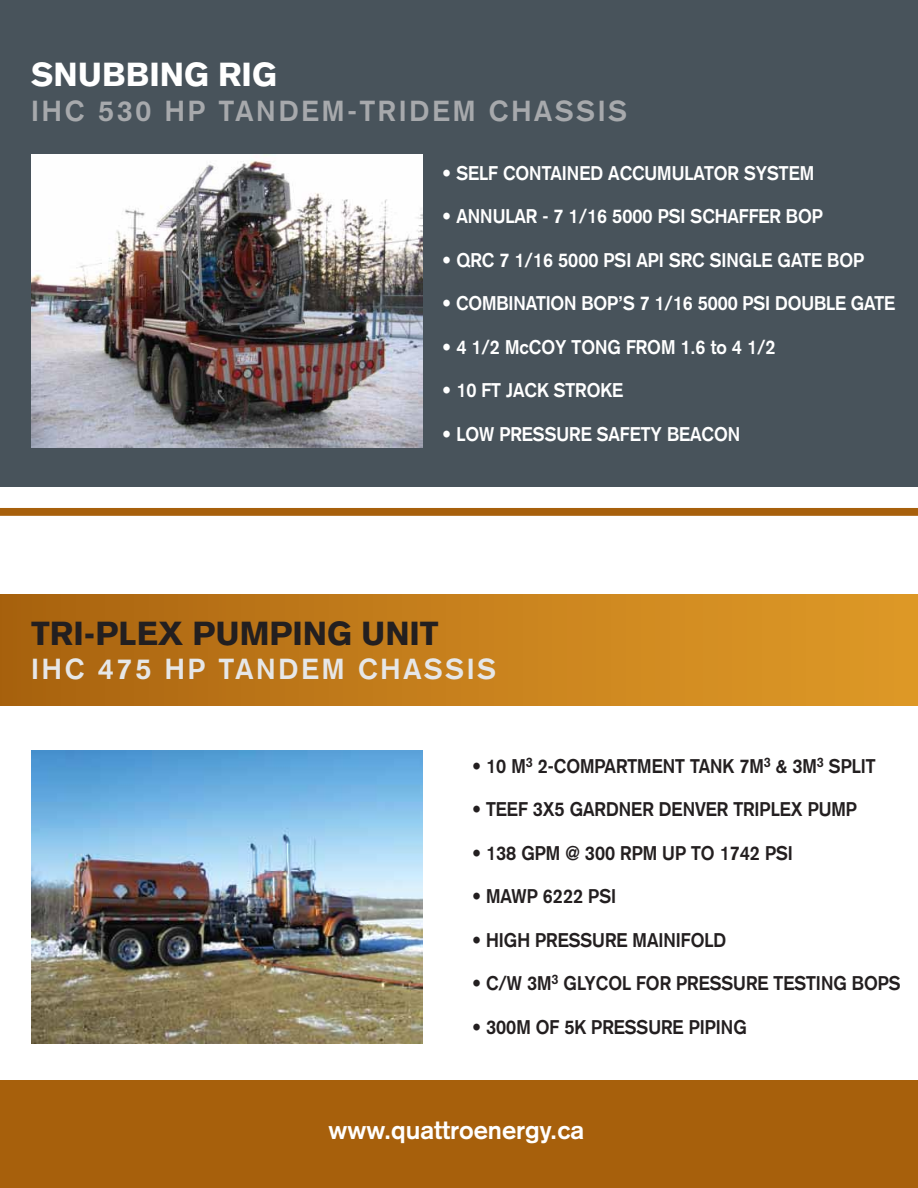
<style>
.page{position:relative;width:918px;height:1188px;background:#fff}
.page>*{position:absolute;margin:0;border:0;box-sizing:border-box;transform-origin:0 0}
.t1{font:900 32.7px "Akzidenz Grotesk";color:#231f20}
.t2{font:900 32.7px "Akzidenz Grotesk";color:#fff}
.t3{font:700 28.5px "Akzidenz Grotesk";letter-spacing:.1em;color:#a7a9ac}
.t4{font:700 28.5px "Akzidenz Grotesk";letter-spacing:.1em;color:#e6e7e8}
.t5{font:700 25.5px "Akzidenz Grotesk";color:#fff}
.t6{font:700 19.5px "Akzidenz Grotesk";color:#fff;scale:.93 1}
.t7{font:700 19.5px "Akzidenz Grotesk";color:#231f20;scale:.93 1}
</style>
<div class="page">
<div style="left:0;top:1080px;width:918px;height:108px;background:#a7600c"></div>
<div style="left:0;top:0;width:918px;height:486px;background:#48535b"></div>
<img style="left:31px;top:154px;width:392px;height:294px">
<div style="left:0;top:508px;width:918px;height:8px;background:#a7600c"></div>
<div style="left:0;top:594px;width:918px;height:111px;background:linear-gradient(to right,#aa6310,#e19b28)"></div>
<img style="left:31px;top:750px;width:392px;height:294px">
<h1 class="t2" style="left:31px;top:55px;width:247px">SNUBBING RIG</h1>
<h2 class="t3" style="left:31px;top:94px;width:597px">IHC 530 HP TANDEM-TRIDEM CHASSIS</h2>
<p class="t6" style="left:442px;top:161px;width:401px">• SELF CONTAINED ACCUMULATOR SYSTEM</p>
<p class="t6" style="left:442px;top:205px;width:411px">• ANNULAR - 7 1/16 5000 PSI SCHAFFER BOP</p>
<p class="t6" style="left:442px;top:248px;width:455px">• QRC 7 1/16 5000 PSI API SRC SINGLE GATE BOP</p>
<p class="t6" style="left:442px;top:292px;width:489px">• COMBINATION BOP’S 7 1/16 5000 PSI DOUBLE GATE</p>
<p class="t6" style="left:442px;top:335px;width:360px">• 4 1/2 McCOY TONG FROM 1.6 to 4 1/2</p>
<p class="t6" style="left:442px;top:379px;width:196px">• 10 FT JACK STROKE</p>
<p class="t6" style="left:442px;top:422px;width:322px">• LOW PRESSURE SAFETY BEACON</p>
<h1 class="t1" style="left:31px;top:614px;width:409px">TRI-PLEX PUMPING UNIT</h1>
<h2 class="t4" style="left:31px;top:652px;width:466px">IHC 475 HP TANDEM CHASSIS</h2>
<p class="t7" style="left:472px;top:754px;width:436px">• 10 M<sup>3</sup> 2-COMPARTMENT TANK 7M<sup>3</sup> &amp; 3M<sup>3</sup> SPLIT</p>
<p class="t7" style="left:472px;top:798px;width:416px">• TEEF 3X5 GARDNER DENVER TRIPLEX PUMP</p>
<p class="t7" style="left:472px;top:841px;width:347px">• 138 GPM @ 300 RPM UP TO 1742 PSI</p>
<p class="t7" style="left:472px;top:885px;width:156px">• MAWP 6222 PSI</p>
<p class="t7" style="left:472px;top:928px;width:275px">• HIGH PRESSURE MAINIFOLD</p>
<p class="t7" style="left:472px;top:972px;width:462px">• C/W 3M<sup>3</sup> GLYCOL FOR PRESSURE TESTING BOPS</p>
<p class="t7" style="left:472px;top:1015px;width:297px">• 300M OF 5K PRESSURE PIPING</p>
<h3 class="t5" style="left:329px;top:1115px;width:257px">www.quattroenergy.ca</h3>
</div>
